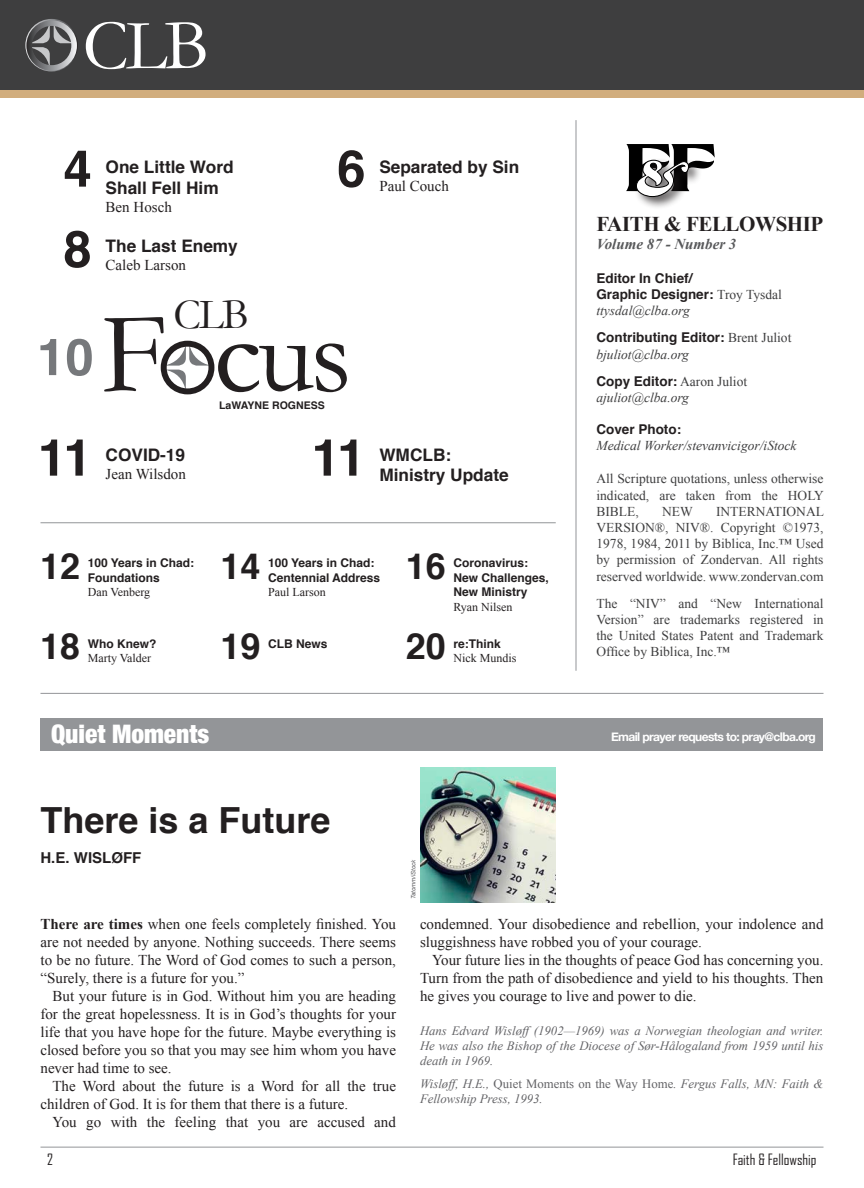
<style>
.page{position:relative;width:864px;height:1188px;background:#fff}
.page>*{position:absolute;margin:0;border:0;box-sizing:border-box;transform-origin:0 0}
.t1{font:115.95px "Garamond";color:#231f20}
.t2{font:72.45px "Garamond";color:#fff}
.t3{font:71.55px "Titania";color:#000;scale:1.07 1}
.t4{font:700 51px "Helvetica";color:#231f20}
.t5{font:43.2px "Garamond";color:#231f20}
.t6{font:700 36px "Helvetica";color:#231f20}
.t7{font:900 condensed 25.5px "Helvetica Neue";color:#fff}
.t8{font:700 21px "Times New Roman";letter-spacing:-.02em;color:#231f20}
.t9{font:700 17.25px "Helvetica";color:#231f20}
.t10{font:15px/18px "Times New Roman";color:#231f20;text-align:justify}
.t11{font:15px "Agency FB";color:#231f20}
.t12{font:italic 700 15px "Times New Roman";color:#57585a}
.t13{font:700 15px "Helvetica";color:#231f20}
.t14{font:13.5px/16.2px "Times New Roman";color:#3e3e3f;text-align:justify}
.t15{font:700 13.5px "Helvetica";color:#231f20}
.t16{font:italic 13.5px "Times New Roman";color:#3e3e3f}
.t17{font:italic 12.75px/15.3px "Times New Roman";color:#636366;text-align:justify}
.t18{font:700 12px "Helvetica";color:#231f20}
.t19{font:12px "Times New Roman";color:#231f20}
.t20{font:700 12px "Helvetica Neue";letter-spacing:-.05em;color:#fff}
.t21{font:700 10.5px "Helvetica";color:#231f20}
.t22{font:italic 6px "Arial";color:#636366}
.s1{font-family:"Times New Roman";font-weight:400;color:#3e3e3f}
.s2{font-weight:700}
.s3{font-style:normal}
</style>
<div class="page">
<div style="left:40px;top:718px;width:784px;height:33px;background:#939598"></div>
<div style="left:634px;top:157px;width:68px;height:53px;background:#231f20;opacity:.75"></div>
<svg style="left:636px;top:159px;width:54px;height:38px"></svg>
<hr style="left:576px;top:120px;width:1px;height:551px;background:#939598">
<hr style="left:40px;top:1147px;width:784px;height:1px;background:#939598">
<hr style="left:40px;top:522px;width:516px;height:1px;background:#939598">
<hr style="left:40px;top:693px;width:784px;height:1px;background:#939598">
<div style="left:0;top:0;width:864px;height:94px;background:#3e3e3f"></div>
<svg style="left:29px;top:23px;width:42px;height:42px"></svg>
<div style="left:25px;top:19px;width:53px;height:53px;border:6px solid #fff;border-radius:50%"></div>
<div style="left:26px;top:20px;width:51px;height:51px;border:6px solid #fff;border-radius:50%"></div>
<div style="left:0;top:90px;width:864px;height:8px;background:#d1ad7d"></div>
<img style="left:421px;top:767px;width:135px;height:135px">
<svg style="left:164px;top:344px;width:47px;height:47px"></svg>
<div style="left:161px;top:341px;width:53px;height:53px;border:6px solid #231f20;border-radius:50%"></div>
<svg style="left:40px;top:339px;width:52px;height:37px"></svg>
<p class="t2" style="left:83px;top:2px;width:128px">CLB</p>
<p class="t4" style="left:63px;top:128px;width:30px">4</p>
<p class="t9" style="left:106px;top:153px;width:130px">One Little Word</p>
<p class="t9" style="left:106px;top:174px;width:115px">Shall Fell Him</p>
<p class="t10" style="left:106px;top:197px;width:68px">Ben Hosch</p>
<p class="t4" style="left:63px;top:208px;width:30px">8</p>
<p class="t9" style="left:106px;top:232px;width:134px">The Last Enemy</p>
<p class="t10" style="left:106px;top:256px;width:82px">Caleb Larson</p>
<p class="t4" style="left:337px;top:128px;width:30px">6</p>
<p class="t9" style="left:379px;top:153px;width:141px">Separated by Sin</p>
<p class="t10" style="left:379px;top:177px;width:71px">Paul Couch</p>
<p class="t5" style="left:173px;top:288px;width:77px">CLB</p>
<p class="t1" style="left:101px;top:285px;width:252px">F cus</p>
<p class="t4" style="left:38px;top:417px;width:55px">11</p>
<p class="t9" style="left:106px;top:441px;width:81px">COVID-19</p>
<p class="t10" style="left:106px;top:464px;width:82px">Jean Wilsdon</p>
<p class="t21" style="left:219px;top:397px;width:107px">LaWAYNE ROGNESS</p>
<p class="t4" style="left:312px;top:417px;width:55px">11</p>
<p class="t9" style="left:379px;top:441px;width:73px">WMCLB:</p>
<p class="t9" style="left:379px;top:461px;width:131px">Ministry Update</p>
<p class="t6" style="left:40px;top:537px;width:42px">12</p>
<p class="t18" style="left:88px;top:554px;width:108px">100 Years in Chad:</p>
<p class="t18" style="left:88px;top:568px;width:73px">Foundations</p>
<p class="t19" style="left:88px;top:584px;width:64px">Dan Venberg</p>
<p class="t6" style="left:40px;top:617px;width:42px">18</p>
<p class="t18" style="left:88px;top:634px;width:70px">Who Knew?</p>
<p class="t19" style="left:88px;top:650px;width:65px">Marty Valder</p>
<p class="t6" style="left:221px;top:537px;width:42px">14</p>
<p class="t18" style="left:268px;top:554px;width:108px">100 Years in Chad:</p>
<p class="t18" style="left:268px;top:568px;width:114px">Centennial Address</p>
<p class="t19" style="left:268px;top:584px;width:59px">Paul Larson</p>
<p class="t6" style="left:406px;top:537px;width:42px">16</p>
<p class="t18" style="left:453px;top:554px;width:76px">Coronavirus:</p>
<p class="t18" style="left:453px;top:568px;width:97px">New Challenges,</p>
<p class="t18" style="left:453px;top:582px;width:76px">New Ministry</p>
<p class="t19" style="left:453px;top:599px;width:61px">Ryan Nilsen</p>
<p class="t6" style="left:221px;top:617px;width:42px">19</p>
<p class="t18" style="left:268px;top:634px;width:61px">CLB News</p>
<p class="t6" style="left:406px;top:617px;width:42px">20</p>
<p class="t18" style="left:453px;top:634px;width:49px">re:Think</p>
<p class="t19" style="left:453px;top:650px;width:64px">Nick Mundis</p>
<p class="t3" style="left:625px;top:126px;width:88px">FF</p>
<p class="t8" style="left:596px;top:210px;width:229px">FAITH &amp; FELLOWSHIP</p>
<p class="t12" style="left:596px;top:234px;width:142px">Volume 87 - Number 3</p>
<p class="t15" style="left:596px;top:267px;width:98px">Editor In Chief/</p>
<p class="t15" style="left:596px;top:284px;width:187px">Graphic Designer: <span class="s1">Troy Tysdal</span></p>
<p class="t16" style="left:596px;top:302px;width:95px">ttysdal@clba.org</p>
<p class="t15" style="left:596px;top:327px;width:196px">Contributing Editor: <span class="s1">Brent Juliot</span></p>
<p class="t16" style="left:596px;top:345px;width:94px">bjuliot@clba.org</p>
<p class="t15" style="left:596px;top:370px;width:152px">Copy Editor: <span class="s1">Aaron Juliot</span></p>
<p class="t16" style="left:596px;top:388px;width:94px">ajuliot@clba.org</p>
<p class="t15" style="left:596px;top:419px;width:86px">Cover Photo:</p>
<p class="t16" style="left:596px;top:437px;width:202px">Medical Worker/stevanvicigor/iStock</p>
<p class="t14" style="left:596px;top:470px;width:229px">All Scripture quotations, unless otherwise indicated, are taken from the HOLY BIBLE,</p>
<p class="t14" style="left:596px;top:503px;width:229px;text-indent:120px">INTERNATIONAL VERSION®, NIV®. Copyright ©1973, 1978, 1984, 2011 by Biblica, Inc.™ Used by permission of Zondervan. All rights reserved worldwide. www.zondervan.com</p>
<p class="t14" style="left:596px;top:595px;width:229px">The “NIV” and “New International Version” are trademarks registered in the United States Patent and Trademark Office by Biblica, Inc.™</p>
<p class="t14" style="left:662px;top:503px;width:32px">NEW</p>
<p class="t7" style="left:51px;top:713px;width:160px">Quiet Moments</p>
<p class="t20" style="left:611px;top:727px;width:206px">Email prayer requests to: pray@clba.org</p>
<p class="t6" style="left:40px;top:791px;width:292px">There is a Future</p>
<p class="t13" style="left:40px;top:845px;width:102px">H.E. WISLØFF</p>
<p class="t10" style="left:40px;top:915px;width:357px"><span class="s2">There are times</span> when one feels completely finished. You are not needed by anyone. Nothing succeeds. There seems to be no future. The Word of God comes to such a person, “Surely, there is a future for you.”</p>
<p class="t10" style="left:40px;top:987px;width:357px;text-indent:12px">But your future is in God. Without him you are heading for the great hopelessness. It is in God’s thoughts for your life that you have hope for the future. Maybe everything is closed before you so that you may see him whom you have never had time to see.</p>
<p class="t10" style="left:40px;top:1077px;width:357px;text-indent:12px">The Word about the future is a Word for all the true children of God. It is for them that there is a future.</p>
<p class="t10" style="left:52px;top:1113px;width:345px">You go with the feeling that you are accused and</p>
<p class="t22" style="left:410px;top:899px;width:41px;rotate:-90deg">Tatomm/iStock</p>
<p class="t10" style="left:420px;top:915px;width:405px">condemned. Your disobedience and rebellion, your indolence and sluggishness have robbed you of your courage.</p>
<p class="t10" style="left:420px;top:951px;width:405px;text-indent:12px">Your future lies in the thoughts of peace God has concerning you.<br>Turn from the path of disobedience and yield to his thoughts. Then he gives you courage to live and power to die.</p>
<p class="t17" style="left:420px;top:1022px;width:405px">Hans Edvard Wisløff (1902—1969) was a Norwegian theologian and writer.<br>He was also the Bishop of the Diocese of Sør-Hålogaland from 1959 until his death in 1969.</p>
<p class="t17" style="left:420px;top:1075px;width:405px">Wisløff, H.E., <span class="s3">Quiet Moments on the Way Home</span>. Fergus Falls, MN: Faith &amp;<br>Fellowship Press, 1993.</p>
<p class="t11" style="left:47px;top:1150px;width:7px">2</p>
<p class="t11" style="left:733px;top:1150px;width:85px">Faith &amp; Fellowship</p>
</div>
